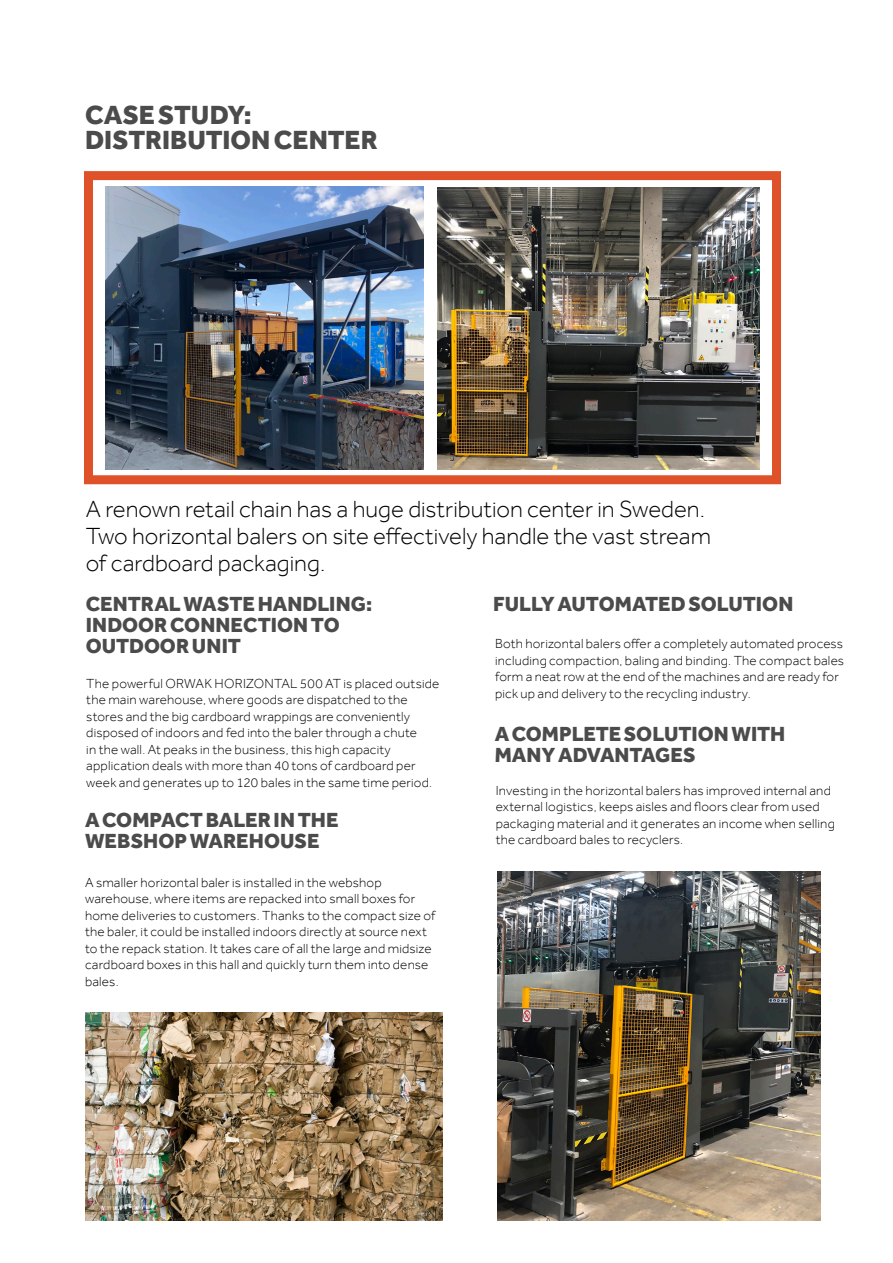
<style>
.page{position:relative;width:893px;height:1263px;background:#fff}
.page>*{position:absolute;margin:0;border:0;box-sizing:border-box;transform-origin:0 0}
.Headline_3{font:800 27px "Effra";color:#4b4b4b}
.Preamble_Big___16_pk{font:300 24px/27px "Effra";color:#000}
.Headline_3-2{font:800 21px/21px "Effra";color:#4b4b4b}
.Preamble_Small___12{font:300 13.5px/16.5px "Effra";letter-spacing:.015em;color:#000}
</style>
<div class="page">
<div style="left:84px;top:171px;width:697px;height:313px;background:#fff;border:9px solid #df5129"></div>
<img style="left:106px;top:187px;width:318px;height:282px">
<img style="left:438px;top:187px;width:322px;height:282px">
<img style="left:85px;top:1012px;width:357px;height:208px">
<img style="left:497px;top:872px;width:324px;height:348px">
<p class="Headline_3" style="left:85px;top:99px;width:168px">CASE STUDY:</p>
<p class="Headline_3" style="left:85px;top:124px;width:294px">DISTRIBUTION CENTER</p>
<p class="Preamble_Big___16_pk" style="left:86px;top:495px;width:627px">A renown retail chain has a huge distribution center in Sweden.<br>Two horizontal balers on site effectively handle the vast stream of cardboard packaging.</p>
<p class="Headline_3-2" style="left:86px;top:593px;width:288px">CENTRAL WASTE HANDLING:<br>INDOOR CONNECTION TO</p>
<p class="Headline_3-2" style="left:86px;top:635px;width:157px">OUTDOOR UNIT</p>
<p class="Preamble_Small___12" style="left:86px;top:675px;width:355px">The powerful ORWAK HORIZONTAL 500 AT is placed outside the main warehouse, where goods are dispatched to the stores and the big cardboard wrappings are conveniently disposed of indoors and fed into the baler through a chute<br>in the wall. At peaks in the business, this high capacity application deals with more than 40 tons of cardboard per week and generates up to 120 bales in the same time period.</p>
<p class="Headline_3-2" style="left:493px;top:593px;width:302px">FULLY AUTOMATED SOLUTION</p>
<p class="Preamble_Small___12" style="left:495px;top:635px;width:351px">Both horizontal balers offer a completely automated process including compaction, baling and binding. The compact bales form a neat row at the end of the machines and are ready for pick up and delivery to the recycling industry.</p>
<p class="Headline_3-2" style="left:495px;top:723px;width:292px">A COMPLETE SOLUTION WITH<br>MANY ADVANTAGES</p>
<p class="Preamble_Small___12" style="left:496px;top:782px;width:341px">Investing in the horizontal balers has improved internal and external logistics, keeps aisles and floors clear from used packaging material and it generates an income when selling the cardboard bales to recyclers.</p>
<p class="Headline_3-2" style="left:85px;top:809px;width:255px">A COMPACT BALER IN THE<br>WEBSHOP WAREHOUSE</p>
<p class="Preamble_Small___12" style="left:85px;top:874px;width:352px">A smaller horizontal baler is installed in the webshop warehouse, where items are repacked into small boxes for home deliveries to customers. Thanks to the compact size of the baler, it could be installed indoors directly at source next to the repack station. It takes care of all the large and midsize cardboard boxes in this hall and quickly turn them into dense bales.</p>
</div>
